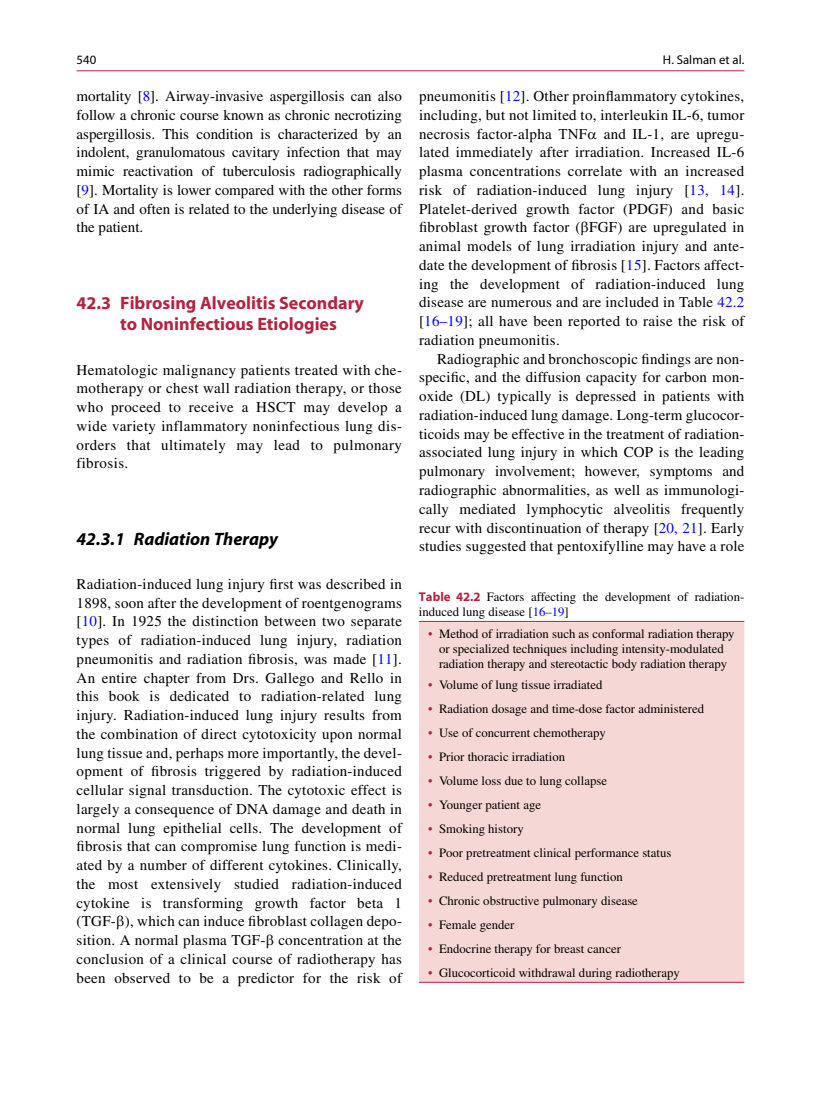
<style>
.page{position:relative;width:821px;height:1106px;background:#fff}
.page>*{position:absolute;margin:0;border:0;box-sizing:border-box;transform-origin:0 0}
.t1{font:700 18px/21.8px "Myriad";color:#b52240}
.t2{font:italic 700 18px "Myriad";color:#000}
.t3{font:15px/18.8px "Times";letter-spacing:.02em;color:#000;text-align:justify}
.t4{font:12.75px/15px "Times";color:#000;text-align:center}
.t5{font:12.75px "Myriad";letter-spacing:.005em;color:#000}
.s1{color:#0000fa}
.s2{font-family:"Myriad";font-weight:700;color:#b52240}
.s3{color:#b52240}
</style>
<div class="page">
<hr style="left:77px;top:70px;width:667px;height:1px;background:#b52240">
<div style="left:419px;top:622px;width:325px;height:360px;background:#f5d8d6"></div>
<hr style="left:419px;top:982px;width:325px;height:1px;background:#b52240">
<hr style="left:419px;top:621px;width:325px;height:1px;background:#b52240">
<p class="t5" style="left:76px;top:54px;width:21px">540</p>
<p class="t5" style="left:663px;top:54px;width:83px">H. Salman et al.</p>
<p class="t3" style="left:77px;top:87px;width:327px">mortality [<span class="s1">8</span>]. Airway-invasive aspergillosis can also follow a chronic course known as chronic necrotizing aspergillosis. This condition is characterized by an indolent, granulomatous cavitary infection that may mimic reactivation of tuberculosis radiographically [<span class="s1">9</span>]. Mortality is lower compared with the other forms of IA and often is related to the underlying disease of the patient.</p>
<p class="t3" style="left:419px;top:87px;width:327px">pneumonitis [<span class="s1">12</span>]. Other proinflammatory cytokines, including, but not limited to, interleukin IL-6, tumor necrosis factor-alpha</p>
<p class="t3" style="left:419px;top:124px;width:327px;text-indent:160px">F and IL-1, are upregu&shy;lated immediately after irradiation. Increased IL-6 plasma concentrations correlate with an increased risk of radiation-induced lung injury [<span class="s1">13, 14</span>].<br>Platelet-derived growth factor (PDGF) and basic fibroblast growth factor ( FGF) are upregulated in animal models of lung irradiation injury and ante&shy;date the development of fibrosis [<span class="s1">15</span>]. Factors affect&shy;ing the development of radiation-induced lung disease are numerous and are included in Table <span class="s1">42.2 </span>[<span class="s1">16–19</span>]; all have been reported to raise the risk of radiation pneumonitis.</p>
<p class="t3" style="left:419px;top:349px;width:327px;text-indent:18px">Radiographic and bronchoscopic findings are non&shy;specific, and the diffusion capacity for carbon mon&shy;oxide (DL) typically is depressed in patients with radiation-induced lung damage. Long-term glucocor&shy;ticoids may be effective in the treatment of radiation&shy;associated lung injury in which COP is the leading pulmonary involvement; however, symptoms and radiographic abnormalities, as well as immunologi&shy;cally mediated lymphocytic alveolitis frequently recur with discontinuation of therapy [<span class="s1">20, 21</span>]. Early studies suggested that pentoxifylline may have a role</p>
<p class="t1" style="left:120px;top:292px;width:245px;text-indent:-44px">42.3 Fibrosing Alveolitis Secondary to Noninfectious Etiologies</p>
<p class="t3" style="left:77px;top:360px;width:327px">Hematologic malignancy patients treated with che&shy;motherapy or chest wall radiation therapy, or those who proceed to receive a HSCT may develop a wide variety inflammatory noninfectious lung dis&shy;orders that ultimately may lead to pulmonary fibrosis.</p>
<p class="t2" style="left:77px;top:529px;width:203px">42.3.1 Radiation Therapy</p>
<p class="t3" style="left:77px;top:574px;width:327px">Radiation-induced lung injury first was described in 1898, soon after the development of roentgenograms [<span class="s1">10</span>]. In 1925 the distinction between two separate types of radiation-induced lung injury, radiation pneumonitis and radiation fibrosis, was made [<span class="s1">11</span>].<br>An entire chapter from Drs. Gallego and Rello in this book is dedicated to radiation-related lung injury. Radiation-induced lung injury results from the combination of direct cytotoxicity upon normal lung tissue and, perhaps more importantly, the devel&shy;opment of fibrosis triggered by radiation-induced cellular signal transduction. The cytotoxic effect is largely a consequence of DNA damage and death in normal lung epithelial cells. The development of fibrosis that can compromise lung function is medi&shy;ated by a number of different cytokines. Clinically, the most extensively studied radiation-induced cytokine is transforming growth factor beta 1 (TGF- ), which can induce fibroblast collagen depo&shy;sition. A normal plasma TGF- concentration at the conclusion of a clinical course of radiotherapy has been observed to be a predictor for the risk of</p>
<p class="t4" style="left:419px;top:589px;width:327px;text-align:left"><span class="s2">Table 42.2</span> Factors affecting the development of radiation&shy;induced lung disease [<span class="s1">16–19</span>]</p>
<p class="t4" style="left:428px;top:626px;width:308px"><span class="s3">•</span> Method of irradiation such as conformal radiation therapy or specialized techniques including intensity-modulated radiation therapy and stereotactic body radiation therapy</p>
<p class="t4" style="left:428px;top:677px;width:176px"><span class="s3">•</span> Volume of lung tissue irradiated</p>
<p class="t4" style="left:428px;top:701px;width:277px"><span class="s3">•</span> Radiation dosage and time-dose factor administered</p>
<p class="t4" style="left:428px;top:725px;width:179px"><span class="s3">•</span> Use of concurrent chemotherapy</p>
<p class="t4" style="left:428px;top:749px;width:138px"><span class="s3">•</span> Prior thoracic irradiation</p>
<p class="t4" style="left:428px;top:773px;width:180px"><span class="s3">•</span> Volume loss due to lung collapse</p>
<p class="t4" style="left:428px;top:797px;width:114px"><span class="s3">•</span> Younger patient age</p>
<p class="t4" style="left:428px;top:821px;width:97px"><span class="s3">•</span> Smoking history</p>
<p class="t4" style="left:428px;top:845px;width:245px"><span class="s3">•</span> Poor pretreatment clinical performance status</p>
<p class="t4" style="left:428px;top:869px;width:196px"><span class="s3">•</span> Reduced pretreatment lung function</p>
<p class="t4" style="left:428px;top:893px;width:211px"><span class="s3">•</span> Chronic obstructive pulmonary disease</p>
<p class="t4" style="left:428px;top:917px;width:88px"><span class="s3">•</span> Female gender</p>
<p class="t4" style="left:428px;top:941px;width:194px"><span class="s3">•</span> Endocrine therapy for breast cancer</p>
<p class="t4" style="left:428px;top:965px;width:253px"><span class="s3">•</span> Glucocorticoid withdrawal during radiotherapy</p>
</div>
